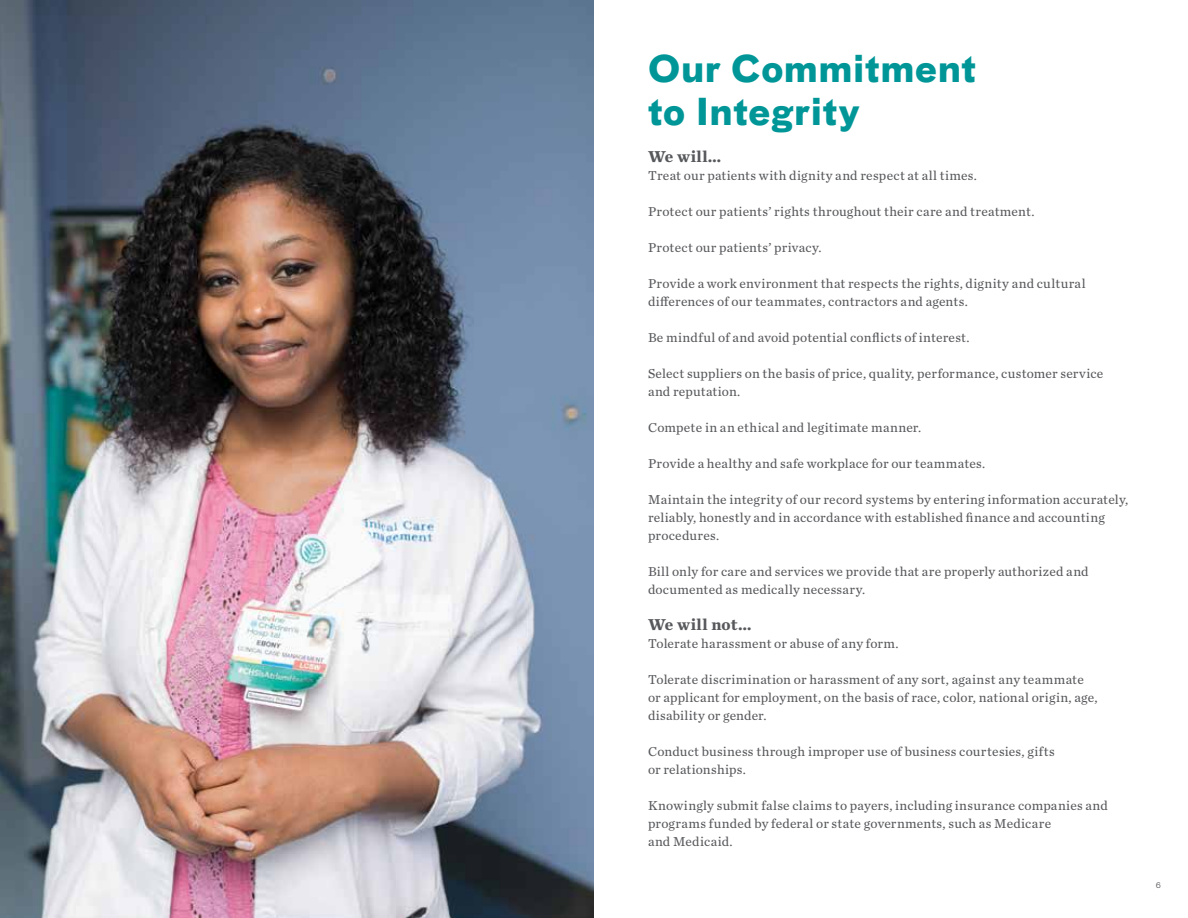
<style>
.page{position:relative;width:1188px;height:918px;background:#fff}
.page>*{position:absolute;margin:0;border:0;box-sizing:border-box;transform-origin:0 0}
.t1{font:700 36px/43.2px "Bau Pro";letter-spacing:.015em;color:#009698}
.t2{font:700 16.5px "Chronicle Text G2";letter-spacing:.02em;color:#57585b}
.t3{font:13.5px/18px "Chronicle Text G2";letter-spacing:.02em;color:#57585b}
.t4{font:7.5px "Bau Pro";color:#57585b}
</style>
<div class="page">
<img style="left:0;top:0;width:594px;height:918px">
<h1 class="t1" style="left:648px;top:44px;width:330px">Our Commitment to Integrity</h1>
<p class="t2" style="left:648px;top:143px;width:75px">We will…</p>
<p class="t3" style="left:648px;top:166px;width:330px">Treat our patients with dignity and respect at all times.</p>
<p class="t3" style="left:648px;top:202px;width:388px">Protect our patients’ rights throughout their care and treatment.</p>
<p class="t3" style="left:648px;top:238px;width:175px">Protect our patients’ privacy.</p>
<p class="t3" style="left:648px;top:274px;width:439px">Provide a work environment that respects the rights, dignity and cultural differences of our teammates, contractors and agents.</p>
<p class="t3" style="left:648px;top:328px;width:323px">Be mindful of and avoid potential conflicts of interest.</p>
<p class="t3" style="left:648px;top:364px;width:457px">Select suppliers on the basis of price, quality, performance, customer service and reputation.</p>
<p class="t3" style="left:648px;top:418px;width:275px">Compete in an ethical and legitimate manner.</p>
<p class="t3" style="left:648px;top:454px;width:339px">Provide a healthy and safe workplace for our teammates.</p>
<p class="t3" style="left:648px;top:490px;width:482px">Maintain the integrity of our record systems by entering information accurately, reliably, honestly and in accordance with established finance and accounting procedures.</p>
<p class="t3" style="left:648px;top:562px;width:442px">Bill only for care and services we provide that are properly authorized and documented as medically necessary.</p>
<p class="t2" style="left:648px;top:611px;width:105px">We will not…</p>
<p class="t3" style="left:648px;top:634px;width:252px">Tolerate harassment or abuse of any form.</p>
<p class="t3" style="left:648px;top:670px;width:451px">Tolerate discrimination or harassment of any sort, against any teammate or applicant for employment, on the basis of race, color, national origin, age, disability or gender.</p>
<p class="t3" style="left:648px;top:742px;width:408px">Conduct business through improper use of business courtesies, gifts or relationships.</p>
<p class="t3" style="left:648px;top:796px;width:461px">Knowingly submit false claims to payers, including insurance companies and programs funded by federal or state governments, such as Medicare<br>and Medicaid.</p>
<p class="t4" style="left:1156px;top:880px;width:7px">6</p>
</div>
